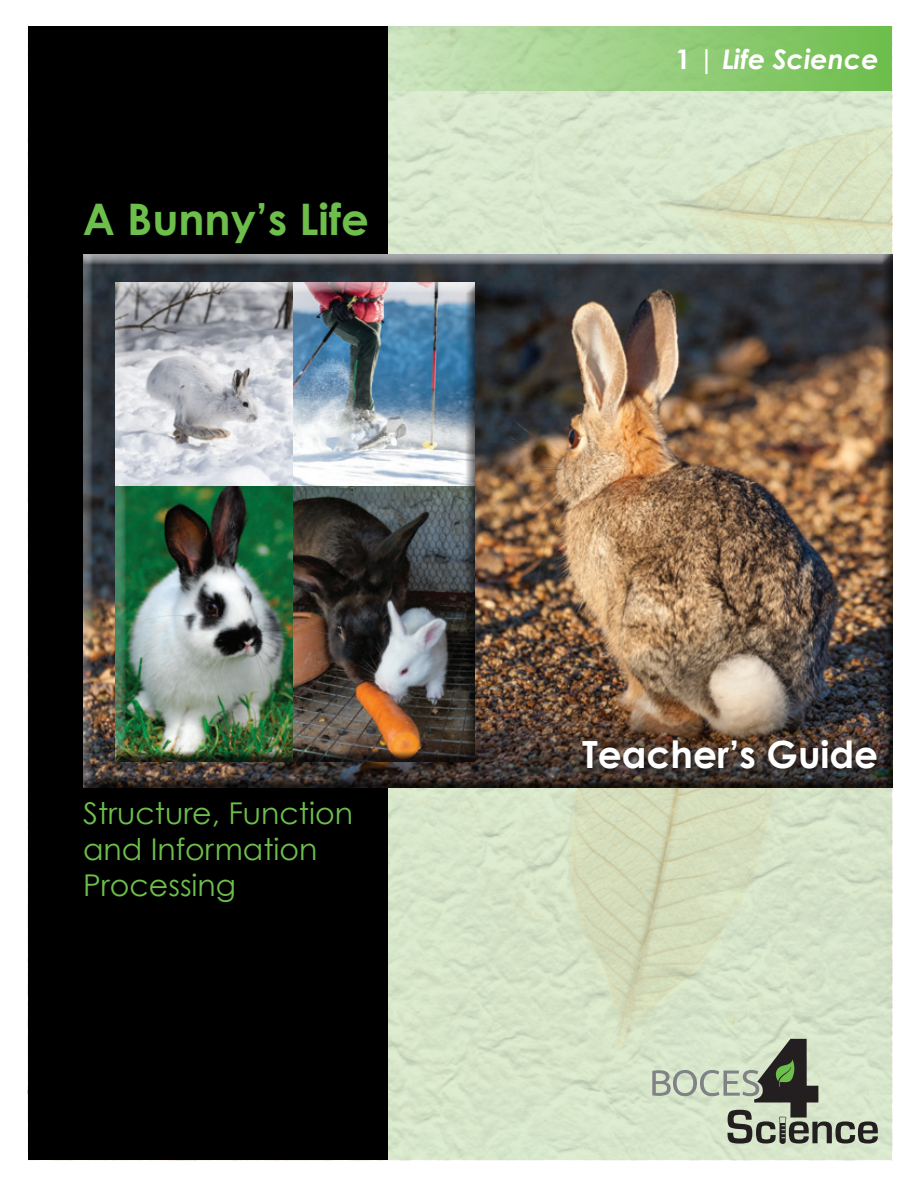
<style>
.page{position:relative;width:918px;height:1188px;background:#fff}
.page>*{position:absolute;margin:0;border:0;box-sizing:border-box;transform-origin:0 0}
.t1{font:700 43.5px "Century Gothic";color:#6dbe4b}
.t2{font:700 37.5px "Century Gothic";color:#fff}
.t3{font:30px/36px "Century Gothic";color:#6dbe4b}
.t4{font:italic 700 27px "Century Gothic";color:#fff}
.s1{font-style:normal}
</style>
<div class="page">
<svg style="left:388px;top:91px;width:504px;height:1069px;background:#d6e3c6"></svg>
<div style="left:340px;top:26px;width:552px;height:65px;background:linear-gradient(to right,#d7e7cc,#6dbd4b)"></div>
<div style="left:28px;top:26px;width:360px;height:1134px;background:#000001"></div>
<div style="left:83px;top:255px;width:811px;height:535px;background:#231f20;opacity:.75"></div>
<div style="left:115px;top:283px;width:360px;height:479px;background:#231f20;opacity:.75"></div>
<svg style="left:652px;top:1039px;width:226px;height:105px;background:#b0bca6"></svg>
<div style="left:580px;top:738px;width:303px;height:37px;background:#231f20;opacity:.75"></div>
<h1 class="t1" style="left:83px;top:192px;width:288px">A Bunny’s Life</h1>
<p class="t3" style="left:83px;top:794px;width:271px">Structure, Function and Information<br>Processing</p>
<p class="t4" style="left:676px;top:42px;width:205px"><span class="s1">1</span> | Life Science</p>
<p class="t2" style="left:582px;top:731px;width:298px">Teacher’s Guide</p>
</div>
